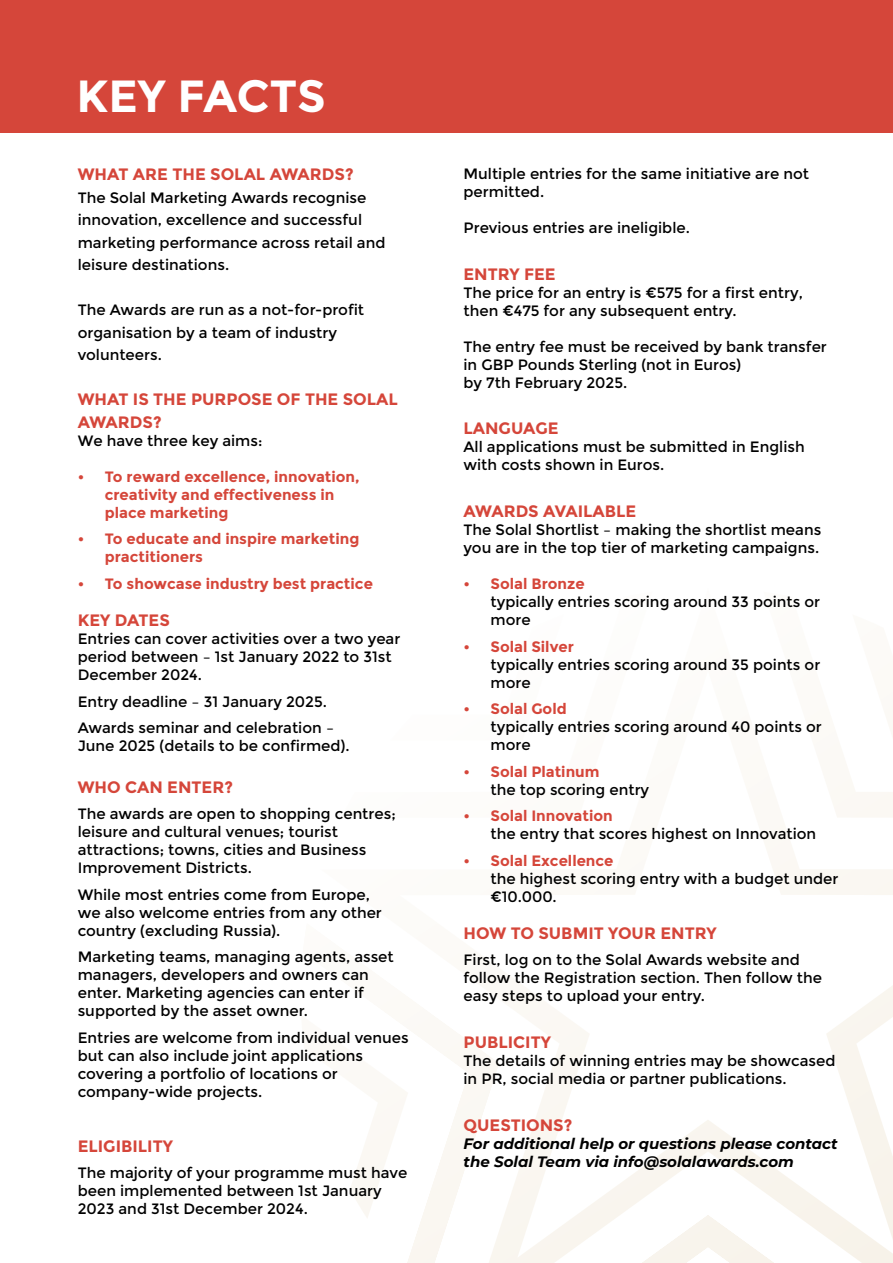
<style>
.page{position:relative;width:893px;height:1263px;background:#fff}
.page>*{position:absolute;margin:0;border:0;box-sizing:border-box;transform-origin:0 0}
.t1{font:700 45px "Montserrat";color:#fff}
.t2{font:700 16.5px/22.5px "Montserrat";color:#d5463a}
.t3{font:15px/18px "Montserrat";color:#000}
.t4{font:700 15px/18px "Montserrat";color:#d5463a}
.t5{font:italic 700 15px/18px "Montserrat";color:#000}
</style>
<div class="page">
<svg style="left:350px;top:778px;width:543px;height:485px"></svg>
<div style="left:0;top:0;width:893px;height:133px;background:#d5463a"></div>
<h1 class="t1" style="left:77px;top:69px;width:251px">KEY FACTS</h1>
<p class="t2" style="left:78px;top:163px;width:277px">WHAT ARE THE SOLAL AWARDS?</p>
<p class="t3" style="left:78px;top:186px;width:309px;line-height:22.5px">The Solal Marketing Awards recognise innovation, excellence and successful marketing performance across retail and leisure destinations.</p>
<p class="t3" style="left:78px;top:299px;width:288px;line-height:22.5px">The Awards are run as a not-for-profit organisation by a team of industry volunteers.</p>
<p class="t2" style="left:78px;top:388px;width:322px">WHAT IS THE PURPOSE OF THE SOLAL<br>AWARDS?</p>
<p class="t3" style="left:78px;top:432px;width:186px">We have three key aims:</p>
<p class="t4" style="left:105px;top:467px;width:256px;text-indent:-27px">• To reward excellence, innovation, creativity and effectiveness in place marketing</p>
<p class="t4" style="left:105px;top:530px;width:256px;text-indent:-27px">• To educate and inspire marketing practitioners</p>
<p class="t4" style="left:78px;top:574px;width:297px">• To showcase industry best practice</p>
<p class="t2" style="left:78px;top:609px;width:94px">KEY DATES</p>
<p class="t3" style="left:78px;top:630px;width:324px">Entries can cover activities over a two year period between – 1st January 2022 to 31st<br>December 2024.</p>
<p class="t3" style="left:78px;top:688px;width:258px;line-height:26.5px">Entry deadline – 31 January 2025.<br>Awards seminar and celebration –</p>
<p class="t3" style="left:78px;top:737px;width:274px">June 2025 (details to be confirmed).</p>
<p class="t2" style="left:78px;top:775px;width:157px">WHO CAN ENTER?</p>
<p class="t3" style="left:78px;top:805px;width:320px">The awards are open to shopping centres; leisure and cultural venues; tourist attractions; towns, cities and Business Improvement Districts.</p>
<p class="t3" style="left:78px;top:885px;width:306px">While most entries come from Europe, we also welcome entries from any other country (excluding Russia).</p>
<p class="t3" style="left:78px;top:948px;width:318px">Marketing teams, managing agents, asset managers, developers and owners can enter. Marketing agencies can enter if supported by the asset owner.</p>
<p class="t3" style="left:78px;top:1028px;width:333px">Entries are welcome from individual venues but can also include joint applications covering a portfolio of locations or company-wide projects.</p>
<p class="t2" style="left:78px;top:1135px;width:97px">ELIGIBILITY</p>
<p class="t3" style="left:78px;top:1164px;width:331px">The majority of your programme must have been implemented between 1st January<br>2023 and 31st December 2024.</p>
<p class="t3" style="left:463px;top:165px;width:347px">Multiple entries for the same initiative are not permitted.</p>
<p class="t3" style="left:463px;top:219px;width:228px">Previous entries are ineligible.</p>
<p class="t2" style="left:463px;top:262px;width:94px">ENTRY FEE</p>
<p class="t3" style="left:463px;top:283px;width:341px">The price for an entry is €575 for a first entry, then €475 for any subsequent entry.</p>
<p class="t3" style="left:463px;top:337px;width:365px">The entry fee must be received by bank transfer in GBP Pounds Sterling (not in Euros)<br>by 7th February 2025.</p>
<p class="t2" style="left:463px;top:417px;width:97px">LANGUAGE</p>
<p class="t3" style="left:463px;top:438px;width:343px">All applications must be submitted in English with costs shown in Euros.</p>
<p class="t2" style="left:463px;top:500px;width:174px">AWARDS AVAILABLE</p>
<p class="t3" style="left:463px;top:521px;width:359px">The Solal Shortlist – making the shortlist means you are in the top tier of marketing campaigns.</p>
<p class="t4" style="left:463px;top:575px;width:123px">• Solal Bronze</p>
<p class="t3" style="left:490px;top:593px;width:331px">typically entries scoring around 33 points or more</p>
<p class="t4" style="left:463px;top:637px;width:112px">• Solal Silver</p>
<p class="t3" style="left:490px;top:655px;width:331px">typically entries scoring around 35 points or more</p>
<p class="t4" style="left:463px;top:700px;width:105px">• Solal Gold</p>
<p class="t3" style="left:490px;top:718px;width:333px">typically entries scoring around 40 points or more</p>
<p class="t4" style="left:463px;top:762px;width:138px">• Solal Platinum</p>
<p class="t3" style="left:490px;top:780px;width:160px">the top scoring entry</p>
<p class="t4" style="left:463px;top:807px;width:151px">• Solal Innovation</p>
<p class="t3" style="left:490px;top:825px;width:327px">the entry that scores highest on Innovation</p>
<p class="t4" style="left:463px;top:851px;width:152px">• Solal Excellence</p>
<p class="t3" style="left:490px;top:869px;width:349px">the highest scoring entry with a budget under €10.000.</p>
<p class="t2" style="left:463px;top:922px;width:255px">HOW TO SUBMIT YOUR ENTRY</p>
<p class="t3" style="left:463px;top:951px;width:360px">First, log on to the Solal Awards website and follow the Registration section. Then follow the easy steps to upload your entry.</p>
<p class="t2" style="left:463px;top:1031px;width:89px">PUBLICITY</p>
<p class="t3" style="left:463px;top:1052px;width:374px">The details of winning entries may be showcased in PR, social media or partner publications.</p>
<p class="t2" style="left:463px;top:1114px;width:110px">QUESTIONS?</p>
<p class="t5" style="left:463px;top:1134px;width:376px">For additional help or questions please contact the Solal Team via info@solalawards.com</p>
</div>
